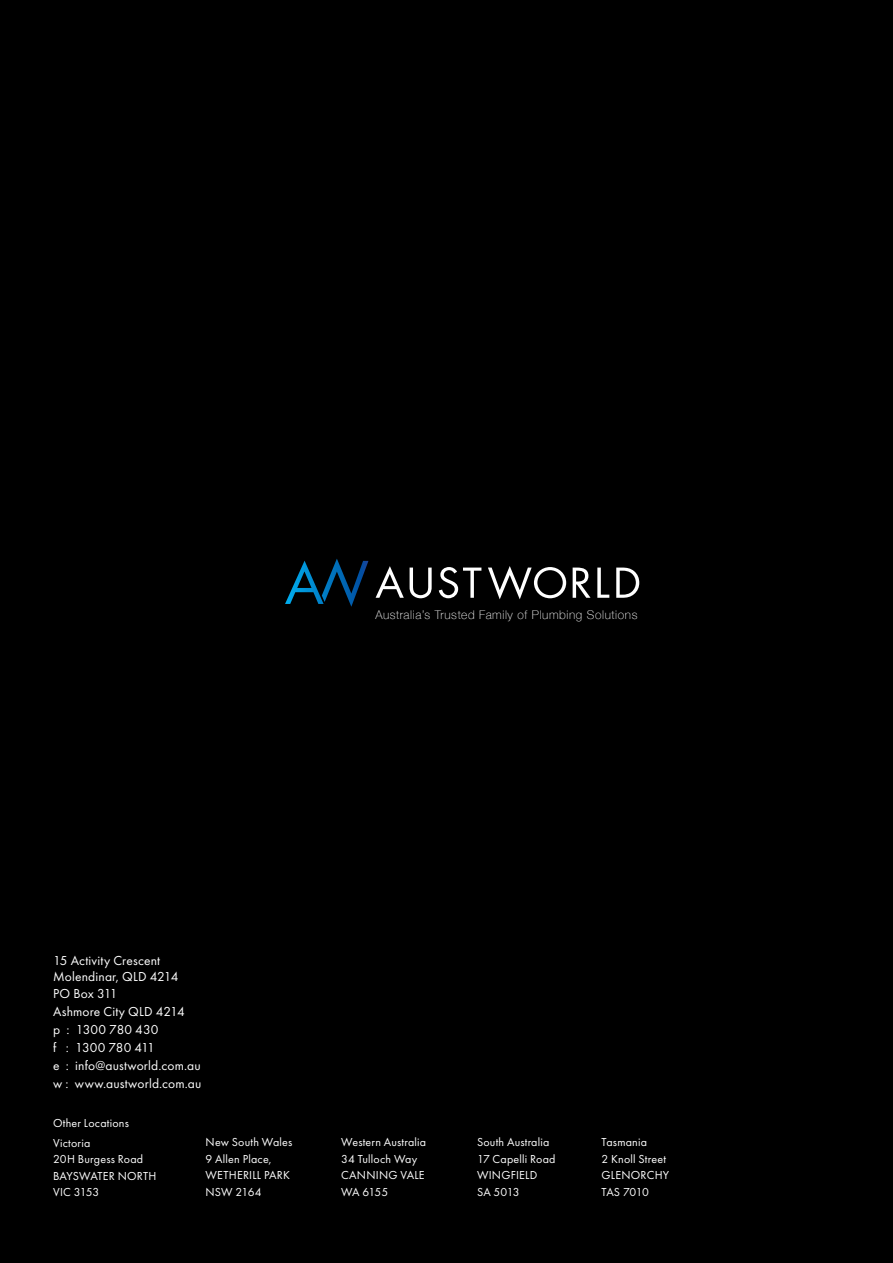
<style>
.page{position:relative;width:893px;height:1263px;background:#000}
.page>*{position:absolute;margin:0;border:0;box-sizing:border-box;transform-origin:0 0}
.t1{font:13.5px/18px "Futura PT";letter-spacing:.01em;color:#fff}
.t2{font:12px/16.5px "Futura PT";letter-spacing:.015em;color:#fff}
.t3{font:100 12px "Helvetica Neue";letter-spacing:.05em;color:#fff}
</style>
<div class="page">
<svg style="left:376px;top:566px;width:28px;height:32px"></svg>
<svg style="left:410px;top:568px;width:22px;height:30px"></svg>
<svg style="left:439px;top:567px;width:42px;height:31px"></svg>
<svg style="left:488px;top:566px;width:78px;height:33px"></svg>
<svg style="left:573px;top:568px;width:17px;height:30px"></svg>
<svg style="left:597px;top:568px;width:12px;height:30px"></svg>
<svg style="left:616px;top:568px;width:23px;height:30px"></svg>
<svg style="left:285px;top:559px;width:83px;height:48px"></svg>
<p class="t1" style="left:53px;top:952px;width:127px;line-height:16.5px">15 Activity Crescent<br>Molendinar, QLD 4214<br>PO Box 311</p>
<p class="t1" style="left:53px;top:1002px;width:150px">Ashmore City QLD 4214<br>p : 1300 780 430<br>f : 1300 780 411<br>e : info@austworld.com.au w : www.austworld.com.au</p>
<p class="t3" style="left:375px;top:606px;width:264px">Australia’s Trusted Family of Plumbing Solutions</p>
<p class="t2" style="left:53px;top:1113px;width:77px;line-height:19.5px">Other Locations<br>Victoria</p>
<p class="t2" style="left:53px;top:1151px;width:105px">20H Burgess Road<br>BAYSWATER NORTH<br>VIC 3153</p>
<p class="t2" style="left:206px;top:1134px;width:88px">New South Wales<br>9 Allen Place,<br>WETHERILL PARK<br>NSW 2164</p>
<p class="t2" style="left:341px;top:1134px;width:87px">Western Australia<br>34 Tulloch Way<br>CANNING VALE<br>WA 6155</p>
<p class="t2" style="left:477px;top:1134px;width:80px">South Australia<br>17 Capelli Road<br>WINGFIELD<br>SA 5013</p>
<p class="t2" style="left:602px;top:1134px;width:69px">Tasmania<br>2 Knoll Street<br>GLENORCHY<br>TAS 7010</p>
</div>
